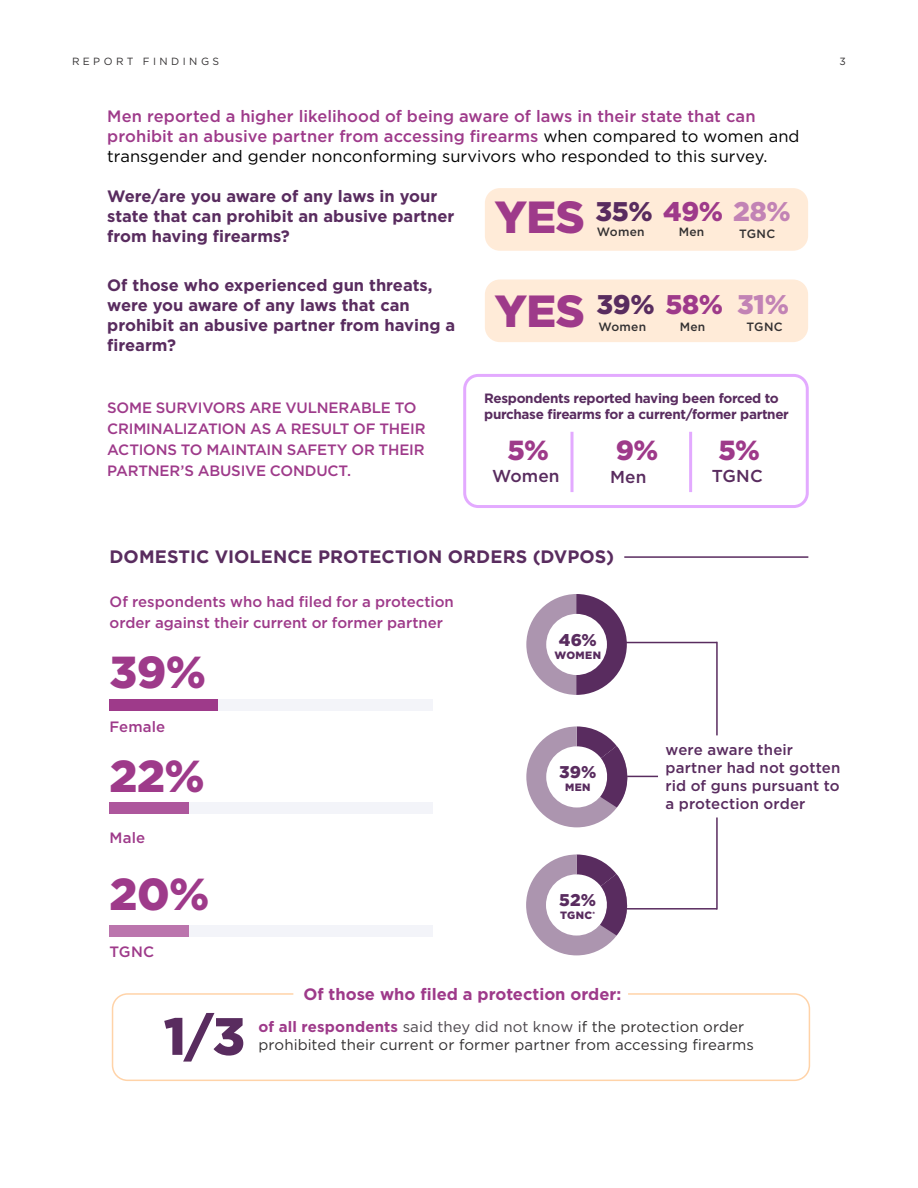
<style>
.page{position:relative;width:918px;height:1188px;background:#fff}
.page>*{position:absolute;margin:0;border:0;box-sizing:border-box;transform-origin:0 0}
.t1{font:900 52.5px "Gotham";color:#592c5f}
.t2{font:900 45px "Gotham";letter-spacing:-.01em;color:#9e3a8a}
.t3{font:900 44.85px "Gotham";color:#9e3a8a}
.t4{font:900 27.6px "Gotham";color:#9e3a8a}
.t5{font:900 27px "Gotham";color:#592c5f}
.t6{font:700 18px "Gotham";color:#592c5f}
.t7{font:500 17.25px "Gotham";letter-spacing:.005em;color:#592c5f}
.t8{font:900 16.95px "Gotham";color:#592c5f}
.t9{font:500 16.5px/19.8px "Gotham";letter-spacing:.005em;color:#9e3a8a}
.t10{font:700 16.5px/19.8px "Gotham";color:#592c5f}
.t11{font:700 16.5px "Gotham";color:#9e3a8a}
.t12{font:500 15px/21px "Gotham";letter-spacing:-.01em;color:#9e3a8a}
.t13{font:15px "Gotham";letter-spacing:.005em;color:#333132}
.t14{font:500 15px/18px "Gotham";letter-spacing:.01em;color:#592c5f}
.t15{font:700 13.5px/16.2px "Gotham";letter-spacing:-.025em;color:#592c5f}
.t16{font:500 12px "Gotham";letter-spacing:.02em;color:#333132}
.t17{font:900 10.65px "Gotham";letter-spacing:.035em;color:#592c5f}
.t18{font:10.35px "Gotham";letter-spacing:.33em;color:#333132}
.s1{font-weight:400;color:#000}
.s2{color:#9e3a8a}
.s3{color:#c283b5}
.s4{font-weight:700;color:#9e3a8a}
.s5{color:#4b464c}
</style>
<div class="page">
<div style="left:110px;top:925px;width:323px;height:11px;background:#f3f4f9"></div>
<div style="left:110px;top:925px;width:79px;height:11px;background:#bb75ad"></div>
<div style="left:463px;top:374px;width:346px;height:134px;border:3px solid #e3aaff;border-radius:14px"></div>
<hr style="left:571px;top:432px;width:3px;height:60px;background:#e3aaff">
<hr style="left:689px;top:432px;width:3px;height:60px;background:#e3aaff">
<div style="left:485px;top:280px;width:323px;height:62px;background:#ffebd8;border-radius:15px"></div>
<div style="left:485px;top:188px;width:323px;height:63px;background:#ffebd8;border-radius:15px"></div>
<div style="left:110px;top:700px;width:323px;height:11px;background:#f3f4f9"></div>
<div style="left:110px;top:700px;width:108px;height:11px;background:#9e3a8a"></div>
<div style="left:110px;top:802px;width:323px;height:11px;background:#f3f4f9"></div>
<div style="left:110px;top:802px;width:79px;height:11px;background:#ad579c"></div>
<hr style="left:624px;top:556px;width:184px;height:2px;background:#592c5f">
<hr style="left:614px;top:908px;width:103px;height:2px;background:#592c5f">
<hr style="left:614px;top:776px;width:44px;height:1px;background:#592c5f">
<hr style="left:614px;top:642px;width:103px;height:1px;background:#592c5f">
<svg style="left:526px;top:594px;width:101px;height:101px"></svg>
<svg style="left:526px;top:726px;width:108px;height:101px"></svg>
<svg style="left:526px;top:855px;width:108px;height:100px"></svg>
<hr style="left:716px;top:642px;width:2px;height:93px;background:#592c5f">
<hr style="left:716px;top:818px;width:2px;height:92px;background:#592c5f">
<div style="left:112px;top:993px;width:698px;height:88px;border:2px solid #ffd3a8;border-radius:15px"></div>
<p class="t18" style="left:72px;top:55px;width:149px">REPORT FINDINGS</p>
<p class="t18" style="left:840px;top:54px;width:8px">3</p>
<p class="t9" style="left:107px;top:106px;width:694px">Men reported a higher likelihood of being aware of laws in their state that can prohibit an abusive partner from accessing firearms <span class="s1">when compared to women and transgender and gender nonconforming survivors who responded to this survey.</span></p>
<p class="t10" style="left:107px;top:186px;width:349px">Were/are you aware of any laws in your state that can prohibit an abusive partner from having firearms?</p>
<p class="t10" style="left:107px;top:275px;width:349px">Of those who experienced gun threats, were you aware of any laws that can prohibit an abusive partner from having a firearm?</p>
<h2 class="t2" style="left:495px;top:186px;width:92px">YES</h2>
<h3 class="t5" style="left:596px;top:193px;width:197px">35% <span class="s2">49%</span> <span class="s3">28%</span></h3>
<p class="t16" style="left:679px;top:224px;width:27px">Men</p>
<p class="t16" style="left:739px;top:225px;width:38px">TGNC</p>
<p class="t16" style="left:597px;top:224px;width:49px">Women</p>
<h2 class="t2" style="left:495px;top:280px;width:296px">YES <sup>39%</sup> <sup>58%</sup> <sup>31%</sup></h2>
<p class="t16" style="left:598px;top:319px;width:49px">Women</p>
<p class="t16" style="left:680px;top:319px;width:27px">Men</p>
<p class="t16" style="left:747px;top:319px;width:38px">TGNC</p>
<p class="t12" style="left:107px;top:397px;width:320px">SOME SURVIVORS ARE VULNERABLE TO CRIMINALIZATION AS A RESULT OF THEIR ACTIONS TO MAINTAIN SAFETY OR THEIR PARTNER’S ABUSIVE CONDUCT.</p>
<p class="t15" style="left:484px;top:390px;width:306px">Respondents reported having been forced to purchase firearms for a current/former partner</p>
<h3 class="t4" style="left:616px;top:431px;width:44px">9%</h3>
<p class="t7" style="left:610px;top:466px;width:38px">Men</p>
<h3 class="t4" style="left:508px;top:431px;width:43px">5%</h3>
<p class="t7" style="left:492px;top:465px;width:69px">Women</p>
<h3 class="t4" style="left:719px;top:431px;width:43px">5%</h3>
<p class="t7" style="left:712px;top:465px;width:52px">TGNC</p>
<p class="t6" style="left:110px;top:545px;width:506px">DOMESTIC VIOLENCE PROTECTION ORDERS (DVPOS)</p>
<p class="t12" style="left:110px;top:591px;width:346px">Of respondents who had filed for a protection order against their current or former partner</p>
<h3 class="t3" style="left:110px;top:641px;width:98px">39%</h3>
<p class="t12" style="left:110px;top:716px;width:57px">Female</p>
<h3 class="t3" style="left:110px;top:746px;width:97px">22%</h3>
<p class="t12" style="left:110px;top:827px;width:37px">Male</p>
<h3 class="t3" style="left:110px;top:864px;width:102px">20%</h3>
<p class="t12" style="left:110px;top:941px;width:46px">TGNC</p>
<p class="t8" style="left:559px;top:628px;width:40px">46%</p>
<p class="t17" style="left:555px;top:648px;width:48px">WOMEN</p>
<p class="t8" style="left:559px;top:761px;width:39px">39%</p>
<p class="t17" style="left:565px;top:780px;width:27px">MEN</p>
<p class="t8" style="left:559px;top:889px;width:38px">52%</p>
<p class="t17" style="left:560px;top:908px;width:37px">TGNC<sup>*</sup></p>
<p class="t11" style="left:303px;top:983px;width:319px">Of those who filed a protection order:</p>
<p class="t14" style="left:666px;top:740px;width:176px">were aware their partner had not gotten rid of guns pursuant to a protection order</p>
<h1 class="t1" style="left:164px;top:1000px;width:83px">1/3</h1>
<p class="t13" style="left:259px;top:1017px;width:487px"><span class="s4">of all respondents</span> <span class="s5">said they did not know</span> if the protection order</p>
<p class="t13" style="left:259px;top:1035px;width:497px">prohibited their current or former partner from accessing firearms</p>
</div>
